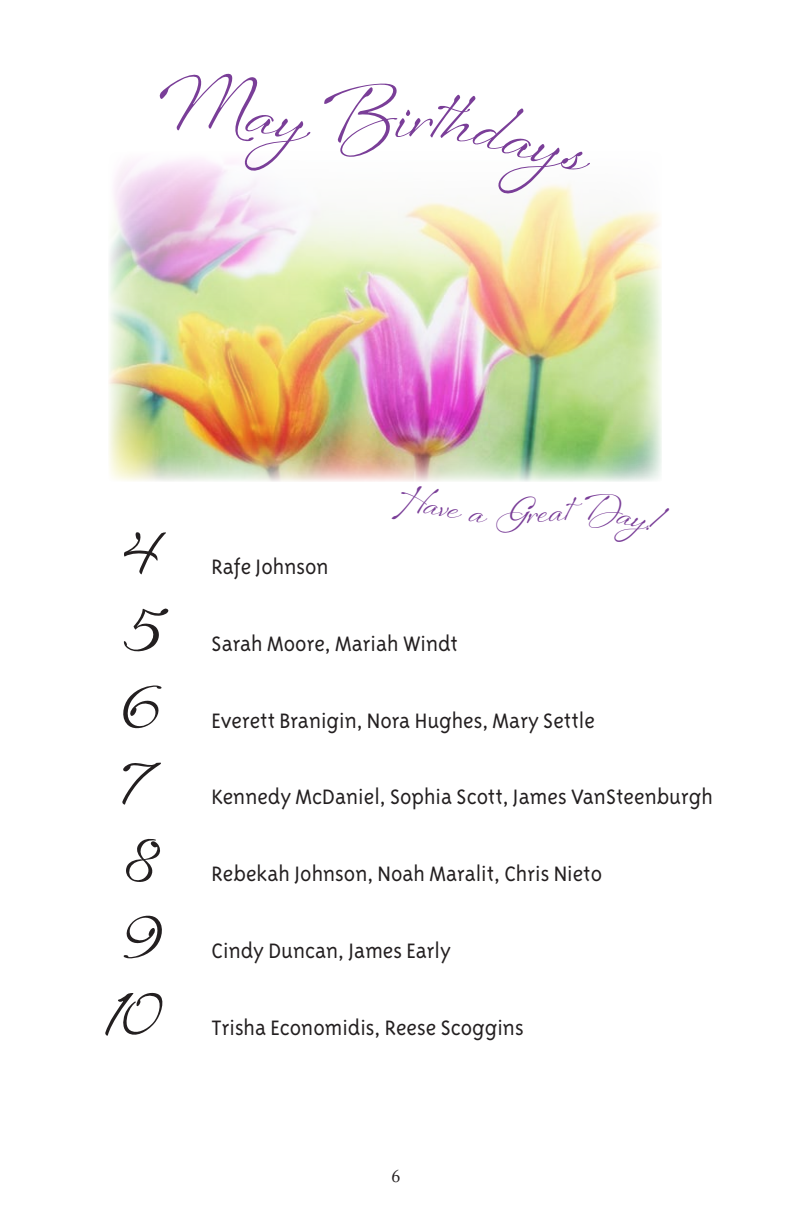
<style>
.page{position:relative;width:792px;height:1224px;background:#fff}
.page>*{position:absolute;margin:0;border:0;box-sizing:border-box;transform-origin:0 0}
.t1{font:64px "Sheila";color:#231f20}
.t2{font:300 24px "Triplex Sans OT";color:#231f20}
.t3{font:18px "Adobe Caslon Pro";color:#231f20}
</style>
<div class="page">
<img style="left:109px;top:160px;width:553px;height:322px">
<svg style="left:159px;top:159px;width:153px;height:24px"></svg>
<svg style="left:322px;top:160px;width:270px;height:49px"></svg>
<p class="t1" style="left:123px;top:514px;width:38px">4</p>
<p class="t1" style="left:123px;top:591px;width:40px">5</p>
<p class="t1" style="left:123px;top:668px;width:38px">6</p>
<p class="t1" style="left:123px;top:745px;width:24px">7</p>
<p class="t1" style="left:126px;top:822px;width:31px">8</p>
<p class="t1" style="left:123px;top:898px;width:41px">9</p>
<p class="t1" style="left:104px;top:975px;width:62px">10</p>
<p class="t2" style="left:212px;top:554px;width:119px">Rafe Johnson</p>
<p class="t2" style="left:212px;top:631px;width:248px">Sarah Moore, Mariah Windt</p>
<p class="t2" style="left:212px;top:707px;width:385px">Everett Branigin, Nora Hughes, Mary Settle</p>
<p class="t2" style="left:212px;top:784px;width:503px">Kennedy McDaniel, Sophia Scott, James VanSteenburgh</p>
<p class="t2" style="left:212px;top:861px;width:392px">Rebekah Johnson, Noah Maralit, Chris Nieto</p>
<p class="t2" style="left:212px;top:938px;width:241px">Cindy Duncan, James Early</p>
<p class="t2" style="left:212px;top:1015px;width:314px">Trisha Economidis, Reese Scoggins</p>
<p class="t3" style="left:392px;top:1166px;width:10px">6</p>
</div>
